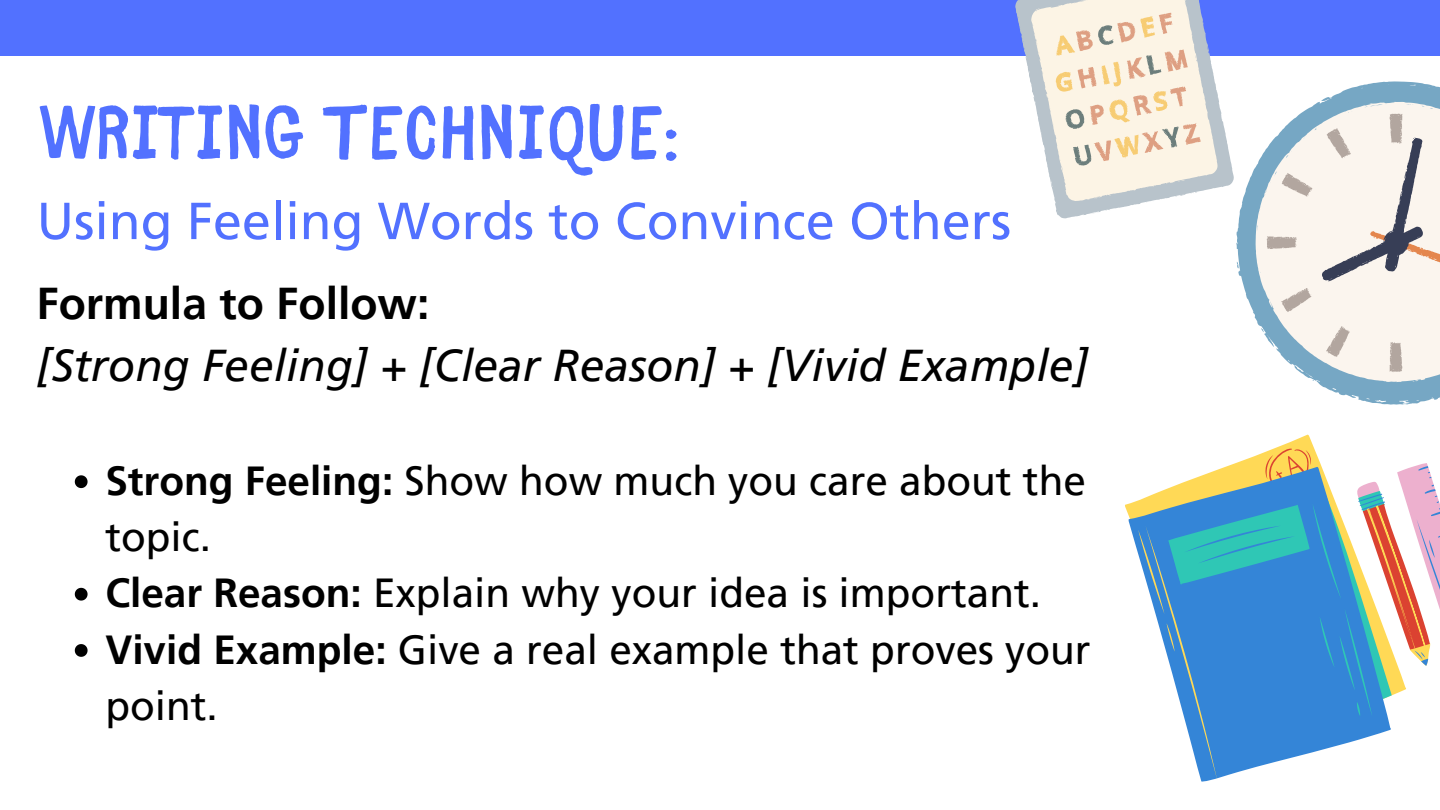
<style>
.page{position:relative;width:1440px;height:810px;background:#fff}
.page>*{position:absolute;margin:0;border:0;box-sizing:border-box;transform-origin:0 0}
.t1{font:75.9px "Bike Park";color:#5271ff}
.t2{font:52.1px "Frutiger LT Pro";color:#5271ff}
.t3{font:italic 44.5px "Frutiger LT Pro";color:#000}
.t4{font:700 44.5px "Frutiger LT Pro";color:#000}
.t5{font:40.5px/56.2px "Frutiger LT Pro";color:#000}
.s1{font-weight:700}
</style>
<div class="page">
<div style="left:0;top:0;width:1440px;height:56px;background:#5271ff"></div>
<svg style="left:1236px;top:81px;width:204px;height:324px"></svg>
<svg style="left:1256px;top:102px;width:184px;height:280px"></svg>
<svg style="left:1266px;top:113px;width:174px;height:259px"></svg>
<svg style="left:1013px;top:0;width:224px;height:221px"></svg>
<svg style="left:1029px;top:0;width:192px;height:204px"></svg>
<svg style="left:75px;top:475px;width:13px;height:13px"></svg>
<svg style="left:75px;top:588px;width:13px;height:13px"></svg>
<svg style="left:75px;top:644px;width:13px;height:13px"></svg>
<svg style="left:1128px;top:488px;width:83px;height:294px"></svg>
<svg style="left:1168px;top:448px;width:272px;height:218px"></svg>
<svg style="left:1138px;top:505px;width:288px;height:275px;fill:#3485d7"></svg>
<p class="t1" style="left:37px;top:68px;width:644px">WRITING TECHNIQUE:</p>
<p class="t2" style="left:37px;top:189px;width:976px">Using Feeling Words to Convince Others</p>
<h1 class="t4" style="left:37px;top:276px;width:394px">Formula to Follow:</h1>
<p class="t3" style="left:37px;top:338px;width:1053px">[Strong Feeling] + [Clear Reason] + [Vivid Example]</p>
<h2 class="t5" style="left:105px;top:452px;width:982px"><span class="s1">Strong Feeling:</span> Show how much you care about the topic.</h2>
<p class="t5" style="left:105px;top:565px;width:937px"><span class="s1">Clear Reason:</span> Explain why your idea is important.</p>
<p class="t5" style="left:105px;top:621px;width:987px"><span class="s1">Vivid Example:</span> Give a real example that proves your point.</p>
</div>
